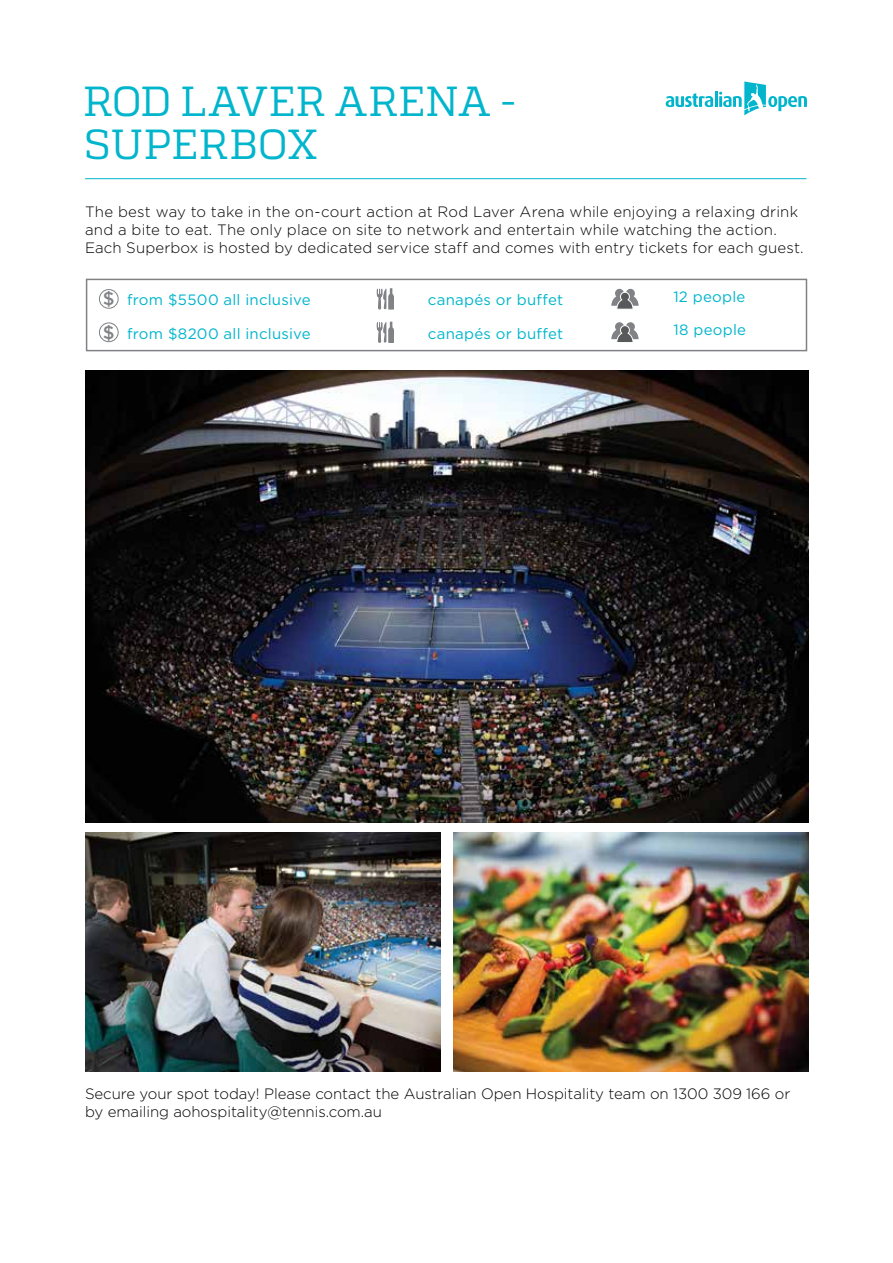
<style>
.page{position:relative;width:893px;height:1263px;background:#fff}
.page>*{position:absolute;margin:0;border:0;box-sizing:border-box;transform-origin:0 0}
.t1{font:42px/43.5px "Quadon";color:#00b5cc}
.t2{font:500 18.45px/33.5px "Gotham HTF";color:#808285}
.t3{font:300 15px/18px "Gotham HTF";letter-spacing:.005em;color:#000}
.t4{font:15px "Gotham HTF";letter-spacing:.02em;color:#00b5cc}
</style>
<div class="page">
<svg style="left:666px;top:93px;width:47px;height:14px"></svg>
<hr style="left:715px;top:91px;width:3px;height:16px;background:#00b5cc">
<svg style="left:719px;top:81px;width:88px;height:34px"></svg>
<hr style="left:85px;top:178px;width:721px;height:1px;background:#00b5cc">
<img style="left:85px;top:370px;width:723px;height:452px">
<img style="left:453px;top:833px;width:355px;height:238px">
<img style="left:85px;top:833px;width:355px;height:238px">
<div style="left:86px;top:279px;width:721px;height:72px;border:2px solid #808285"></div>
<svg style="left:99px;top:289px;width:20px;height:20px"></svg>
<svg style="left:99px;top:322px;width:20px;height:20px"></svg>
<svg style="left:611px;top:289px;width:28px;height:20px"></svg>
<svg style="left:611px;top:322px;width:28px;height:20px"></svg>
<svg style="left:377px;top:288px;width:17px;height:22px"></svg>
<svg style="left:377px;top:322px;width:17px;height:21px"></svg>
<h1 class="t1" style="left:84px;top:79px;width:434px">ROD LAVER ARENA -<br>SUPERBOX</h1>
<p class="t3" style="left:85px;top:203px;width:720px">The best way to take in the on-court action at Rod Laver Arena while enjoying a relaxing drink and a bite to eat. The only place on site to network and entertain while watching the action.<br>Each Superbox is hosted by dedicated service staff and comes with entry tickets for each guest.</p>
<p class="t2" style="left:103px;top:281px;width:13px">$ $</p>
<p class="t4" style="left:127px;top:291px;width:185px">from $5500 all inclusive</p>
<p class="t4" style="left:673px;top:288px;width:74px">12 people</p>
<p class="t4" style="left:673px;top:322px;width:74px">18 people</p>
<p class="t4" style="left:428px;top:292px;width:137px">canapés or buffet</p>
<p class="t4" style="left:428px;top:325px;width:137px">canapés or buffet</p>
<p class="t4" style="left:127px;top:325px;width:185px">from $8200 all inclusive</p>
<p class="t3" style="left:85px;top:1084px;width:707px">Secure your spot today! Please contact the Australian Open Hospitality team on 1300 309 166 or by emailing aohospitality@tennis.com.au</p>
</div>
